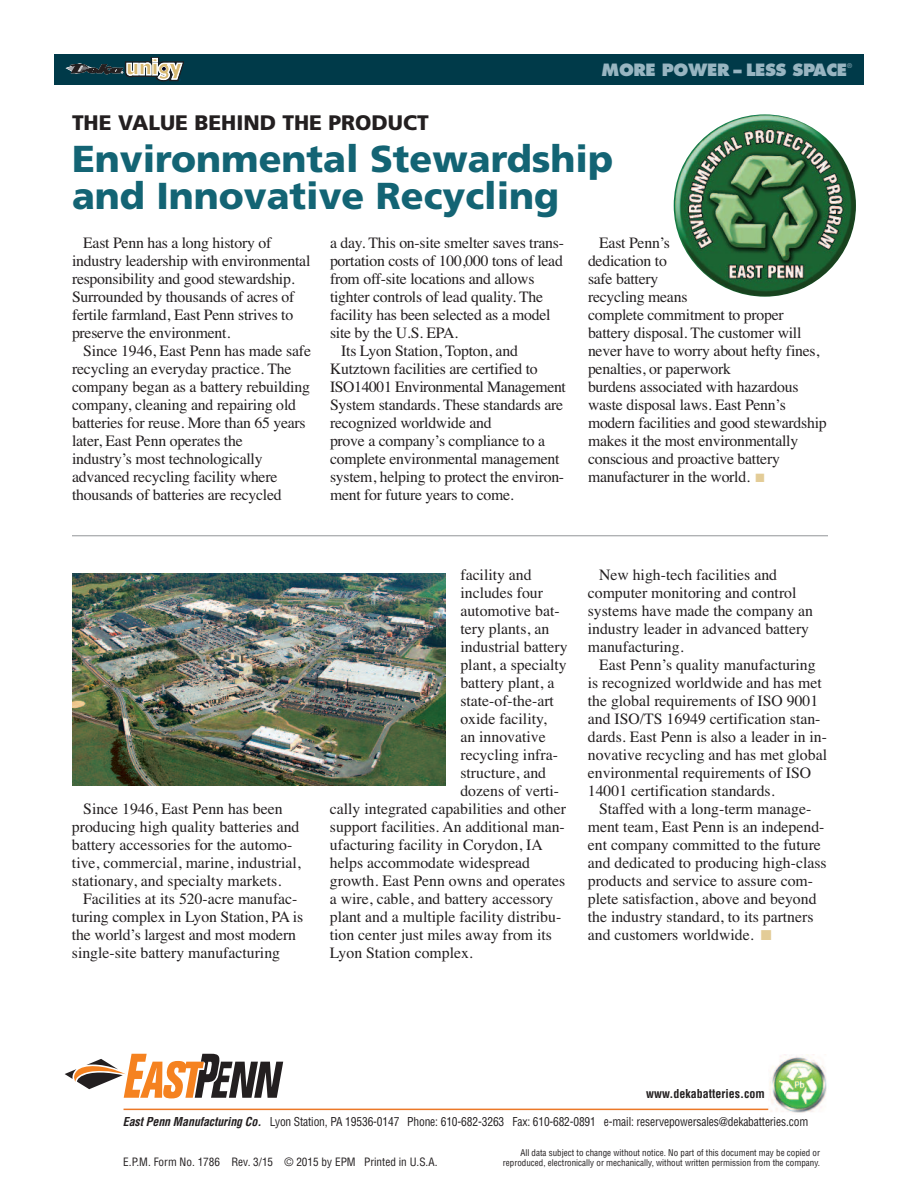
<style>
.page{position:relative;width:918px;height:1188px;background:#fff}
.page>*{position:absolute;margin:0;border:0;box-sizing:border-box;transform-origin:0 0}
.t1{font:900 37.5px/37.5px "Frutiger";color:#136474}
.t2{font:900 21px "Frutiger";color:#231f20}
.t3{font:800 16.5px "Futura";letter-spacing:-.025em;color:#98b5c1}
.t4{font:15.75px/18px "Times";letter-spacing:-.01em;color:#231f20}
.t5{font:condensed 12px "Helvetica";letter-spacing:-.015em;color:#231f20;scale:.96 1}
.t6{font:700 condensed 12px "Helvetica";color:#231f20}
.t7{font:condensed 11.25px "Helvetica";color:#231f20}
.t8{font:condensed 9px/10.5px "Helvetica";color:#231f20;text-align:right}
.t9{font:condensed 6.3px "Futura";color:#98b5c1}
.s1{color:#e3cc97}
.s2{font-weight:700;font-style:italic}
</style>
<div class="page">
<div style="left:54px;top:54px;width:810px;height:30px;background:#003a49"></div>
<svg style="left:65px;top:57px;width:119px;height:24px"></svg>
<hr style="left:72px;top:535px;width:756px;height:1px;background:#939598">
<img style="left:674px;top:114px;width:182px;height:183px;border-radius:50%">
<img style="left:72px;top:573px;width:373px;height:212px">
<img style="left:768px;top:1054px;width:59px;height:59px">
<svg style="left:65px;top:1054px;width:218px;height:44px"></svg>
<hr style="left:124px;top:1109px;width:644px;height:1px;background:#ec7827">
<p class="t3" style="left:602px;top:63px;width:247px">MORE POWER – LESS SPACE</p>
<p class="t9" style="left:847px;top:63px;width:7px">®</p>
<h2 class="t2" style="left:72px;top:114px;width:358px">THE VALUE BEHIND THE PRODUCT</h2>
<h1 class="t1" style="left:72px;top:143px;width:543px">Environmental Stewardship and Innovative Recycling</h1>
<p class="t4" style="left:72px;top:234px;width:240px;text-indent:11px">East Penn has a long history of industry leadership with environmental responsibility and good stewardship.<br>Surrounded by thousands of acres of fertile farmland, East Penn strives to preserve the environment.</p>
<p class="t4" style="left:72px;top:342px;width:241px;text-indent:11px">Since 1946, East Penn has made safe recycling an everyday practice. The company began as a battery rebuilding company, cleaning and repairing old batteries for reuse. More than 65 years later, East Penn operates the<br>industry’s most technologically advanced recycling facility where thousands of batteries are recycled</p>
<p class="t4" style="left:330px;top:234px;width:235px">a day. This on-site smelter saves trans-</p>
<p class="t4" style="left:330px;top:252px;width:234px">portation costs of 100,000 tons of lead</p>
<p class="t4" style="left:330px;top:270px;width:206px">from off-site locations and allows</p>
<p class="t4" style="left:330px;top:288px;width:215px">tighter controls of lead quality. The</p>
<p class="t4" style="left:330px;top:306px;width:222px">facility has been selected as a model</p>
<p class="t4" style="left:330px;top:324px;width:130px">site by the U.S. EPA.</p>
<p class="t4" style="left:341px;top:342px;width:178px">Its Lyon Station, Topton, and</p>
<p class="t4" style="left:330px;top:360px;width:209px">Kutztown facilities are certified to</p>
<p class="t4" style="left:330px;top:378px;width:237px">ISO14001 Environmental Management</p>
<p class="t4" style="left:330px;top:396px;width:235px">System standards. These standards are</p>
<p class="t4" style="left:330px;top:414px;width:163px">recognized worldwide and</p>
<p class="t4" style="left:330px;top:432px;width:217px">prove a company’s compliance to a</p>
<p class="t4" style="left:330px;top:450px;width:231px">complete environmental management</p>
<p class="t4" style="left:330px;top:468px;width:236px">system, helping to protect the environ-</p>
<p class="t4" style="left:330px;top:486px;width:185px">ment for future years to come.</p>
<p class="t4" style="left:588px;top:234px;width:240px;text-indent:11px">East Penn’s<br>dedication to<br>safe battery<br>recycling means<br>complete commitment to proper battery disposal. The customer will never have to worry about hefty fines, penalties, or paperwork<br>burdens associated with hazardous waste disposal laws. East Penn’s modern facilities and good stewardship makes it the most environmentally conscious and proactive battery manufacturer in the world. <span class="s1">■</span></p>
<p class="t4" style="left:72px;top:799px;width:230px;text-indent:11px">Since 1946, East Penn has been producing high quality batteries and battery accessories for the automo&shy;tive, commercial, marine, industrial, stationary, and specialty markets.</p>
<p class="t4" style="left:72px;top:889px;width:233px;text-indent:11px">Facilities at its 520-acre manufac&shy;turing complex in Lyon Station, PA is the world’s largest and most modern single-site battery manufacturing</p>
<p class="t4" style="left:460px;top:566px;width:73px">facility and</p>
<p class="t4" style="left:460px;top:584px;width:84px">includes four</p>
<p class="t4" style="left:460px;top:602px;width:101px">automotive bat-</p>
<p class="t4" style="left:460px;top:620px;width:90px">tery plants, an</p>
<p class="t4" style="left:460px;top:638px;width:109px">industrial battery</p>
<p class="t4" style="left:460px;top:656px;width:108px">plant, a specialty</p>
<p class="t4" style="left:460px;top:674px;width:96px">battery plant, a</p>
<p class="t4" style="left:460px;top:692px;width:95px">state-of-the-art</p>
<p class="t4" style="left:460px;top:710px;width:88px">oxide facility,</p>
<p class="t4" style="left:460px;top:728px;width:87px">an innovative</p>
<p class="t4" style="left:460px;top:746px;width:99px">recycling infra-</p>
<p class="t4" style="left:460px;top:764px;width:87px">structure, and</p>
<p class="t4" style="left:460px;top:782px;width:100px">dozens of verti-</p>
<p class="t4" style="left:330px;top:800px;width:238px">cally integrated capabilities and other</p>
<p class="t4" style="left:330px;top:818px;width:236px">support facilities. An additional man-</p>
<p class="t4" style="left:330px;top:836px;width:214px">ufacturing facility in Corydon, IA</p>
<p class="t4" style="left:330px;top:854px;width:202px">helps accommodate widespread</p>
<p class="t4" style="left:330px;top:872px;width:237px">growth. East Penn owns and operates</p>
<p class="t4" style="left:330px;top:890px;width:225px">a wire, cable, and battery accessory</p>
<p class="t4" style="left:330px;top:908px;width:233px">plant and a multiple facility distribu-</p>
<p class="t4" style="left:330px;top:926px;width:224px">tion center just miles away from its</p>
<p class="t4" style="left:330px;top:944px;width:145px">Lyon Station complex.</p>
<p class="t4" style="left:588px;top:566px;width:227px;text-indent:11px">New high-tech facilities and computer monitoring and control systems have made the company an industry leader in advanced battery manufacturing.</p>
<p class="t4" style="left:588px;top:656px;width:241px;text-indent:11px">East Penn’s quality manufacturing is recognized worldwide and has met the global requirements of ISO 9001 and ISO/TS 16949 certification stan&shy;dards. East Penn is also a leader in in&shy;novative recycling and has met global environmental requirements of ISO 14001 certification standards.</p>
<p class="t4" style="left:588px;top:800px;width:240px;text-indent:11px">Staffed with a long-term manage&shy;ment team, East Penn is an independ&shy;ent company committed to the future and dedicated to producing high-class products and service to assure com&shy;plete satisfaction, above and beyond the industry standard, to its partners and customers worldwide. <span class="s1">■</span></p>
<p class="t6" style="left:646px;top:1089px;width:120px">www.dekabatteries.com</p>
<p class="t5" style="left:123px;top:1117px;width:715px"><span class="s2">East Penn Manufacturing Co.</span> Lyon Station, PA 19536-0147 Phone: 610-682-3263 Fax: 610-682-0891 e-mail: reservepowersales@dekabatteries.com</p>
<p class="t7" style="left:123px;top:1158px;width:316px">E.P.M. Form No. 1786 Rev. 3/15 © 2015 by EPM Printed in U.S.A.</p>
<p class="t8" style="left:503px;top:1148px;width:319px">All data subject to change without notice. No part of this document may be copied or reproduced, electronically or mechanically, without written permission from the company.</p>
</div>
